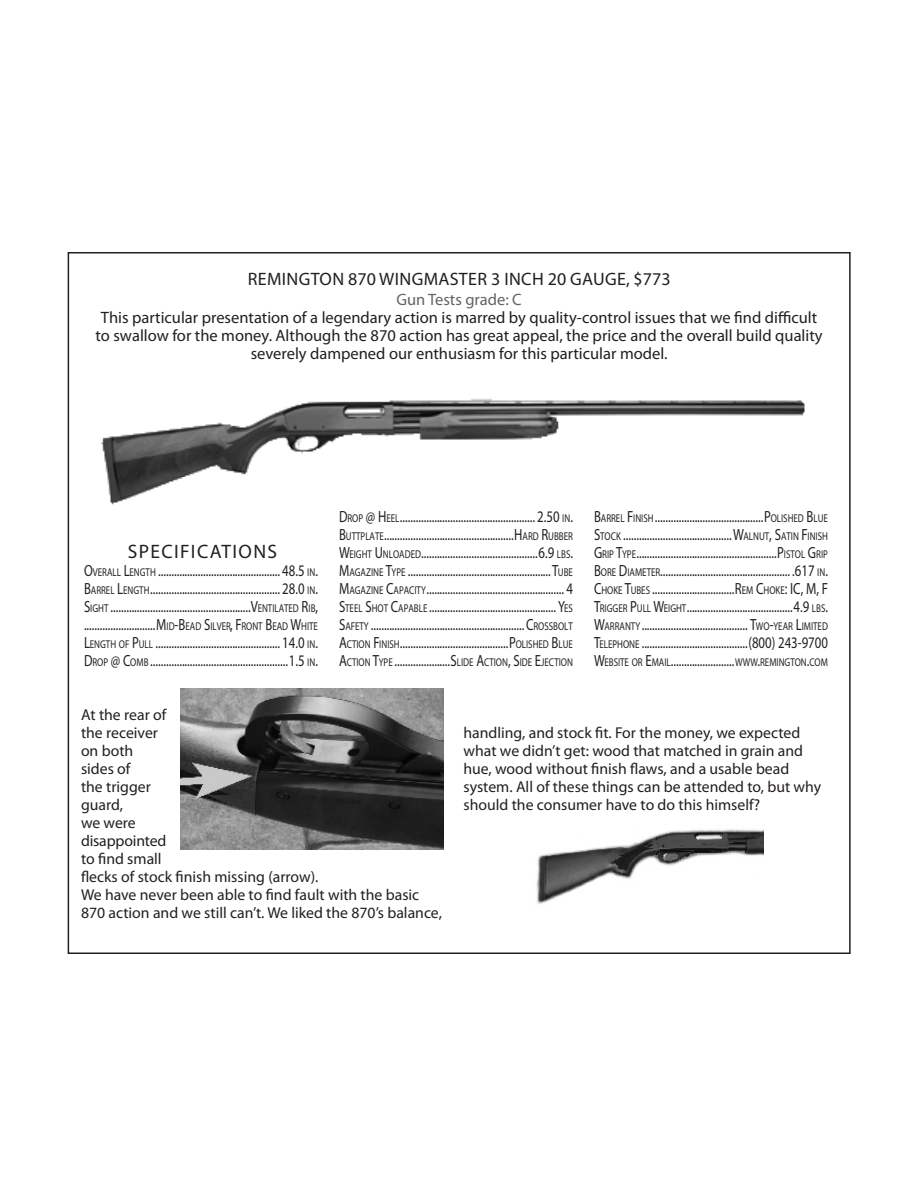
<style>
.page{position:relative;width:918px;height:1188px;background:#fff}
.page>*{position:absolute;margin:0;border:0;box-sizing:border-box;transform-origin:0 0}
.GT_Box_SPEX{font:19.5px "Myriad Pro";color:#231f20}
.GT_Box_Header{font:18px "Myriad Pro";letter-spacing:.02em;color:#231f20}
.GT_Box_Recommendatio{font:16.5px/18px "Myriad Pro";color:#231f20;text-align:center}
.t1{font:16.5px "Myriad Pro";letter-spacing:-.005em;color:#636366}
.GT_Box_SPEX-2{font:16.2px "Myriad Pro";color:#231f20;scale:.79 1}
.GT_Box_Captions{font:15.75px/18px "Myriad Pro";color:#231f20}
.GT_Box_SPEX-3{font:11.4px "Myriad Pro";color:#231f20;scale:.79 1}
.s1{font-size:11.4px}
</style>
<div class="page">
<img style="left:101px;top:399px;width:704px;height:106px">
<img style="left:180px;top:688px;width:263px;height:162px">
<img style="left:536px;top:829px;width:228px;height:75px">
<p class="GT_Box_Header" style="left:248px;top:268px;width:424px">Remington 870 Wingmaster 3 inch 20 Gauge, $773</p>
<p class="t1" style="left:396px;top:289px;width:126px">Gun Tests grade: C</p>
<p class="GT_Box_Recommendatio" style="left:96px;top:308px;width:729px">This particular presentation of a legendary action is marred by quality-control issues that we find difficult to swallow for the money. Although the 870 action has great appeal, the price and the overall build quality severely dampened our enthusiasm for this particular model.</p>
<p class="GT_Box_SPEX" style="left:128px;top:539px;width:75px">SPECI FICATIONS</p>
<p class="GT_Box_SPEX-2" style="left:84px;top:561px;width:298px">O<span class="s1">VERALL</span> L<span class="s1">ENGTH</span> .............................................. 48.5 <span class="s1">IN</span>.</p>
<p class="GT_Box_SPEX-2" style="left:84px;top:579px;width:298px">B<span class="s1">ARREL</span> L<span class="s1">ENGTH</span>................................................. 28.0 <span class="s1">IN</span>.</p>
<p class="GT_Box_SPEX-2" style="left:84px;top:597px;width:298px">S<span class="s1">IGHT</span> .....................................................V<span class="s1">ENTILATED</span> R <span class="s1">IB</span>,</p>
<p class="GT_Box_SPEX-2" style="left:84px;top:615px;width:298px">...........................M<span class="s1">ID</span>-B<span class="s1">EAD</span> S<span class="s1">ILVER</span>, F<span class="s1">RONT</span> B<span class="s1">EAD</span> W<span class="s1">HITE</span></p>
<p class="GT_Box_SPEX-2" style="left:84px;top:633px;width:298px">L<span class="s1">ENGTH OF</span> P<span class="s1">ULL</span> ............................................... 14.0 <span class="s1">IN</span>.</p>
<p class="GT_Box_SPEX-2" style="left:84px;top:651px;width:298px">D <span class="s1">ROP</span> @ C<span class="s1">OMB</span> ....................................................1.5 <span class="s1">IN</span>.</p>
<p class="GT_Box_SPEX-2" style="left:339px;top:507px;width:298px">D <span class="s1">ROP</span> @ H <span class="s1">EEL</span>................................................... 2.50 <span class="s1">IN</span>.</p>
<p class="GT_Box_SPEX-2" style="left:339px;top:525px;width:298px">B<span class="s1">UTTPLATE</span>.................................................H <span class="s1">ARD</span> R<span class="s1">UBBER</span></p>
<p class="GT_Box_SPEX-2" style="left:339px;top:543px;width:298px">W<span class="s1">EIGHT</span> U <span class="s1">NLOADED</span>............................................6.9 <span class="s1">LBS</span>.</p>
<p class="GT_Box_SPEX-2" style="left:339px;top:561px;width:298px">M<span class="s1">AGAZINE</span> T<span class="s1">YPE</span> ......................................................T<span class="s1">UBE</span></p>
<p class="GT_Box_SPEX-2" style="left:339px;top:579px;width:298px">M<span class="s1">AGAZINE</span> C<span class="s1">APACITY</span>.................................................... 4</p>
<p class="GT_Box_SPEX-2" style="left:339px;top:597px;width:297px">S<span class="s1">TEEL</span> S<span class="s1">HOT</span> C<span class="s1">APABLE</span> ................................................ Y<span class="s1">ES</span></p>
<p class="GT_Box_SPEX-2" style="left:339px;top:615px;width:260px">S<span class="s1">AFETY</span> ..........................................................C<span class="s1">ROSSBO</span></p>
<p class="GT_Box_SPEX-3" style="left:564px;top:619px;width:12px">LT</p>
<p class="GT_Box_SPEX-2" style="left:339px;top:633px;width:298px">A<span class="s1">CTION</span> F<span class="s1">INISH</span>.........................................P<span class="s1">OLISHED</span> B<span class="s1">LUE</span></p>
<p class="GT_Box_SPEX-2" style="left:339px;top:651px;width:298px">A<span class="s1">CTION</span> T<span class="s1">YPE</span> .....................S<span class="s1">LIDE</span> A<span class="s1">CTION</span>, S<span class="s1">IDE</span> E<span class="s1">JECTION</span></p>
<p class="GT_Box_SPEX-2" style="left:594px;top:507px;width:298px">B<span class="s1">ARREL</span> F<span class="s1">INISH</span>.........................................P<span class="s1">OLISHED</span> B<span class="s1">LUE</span></p>
<p class="GT_Box_SPEX-2" style="left:594px;top:525px;width:298px">S<span class="s1">TOCK</span> .........................................W<span class="s1">ALNUT</span>, S<span class="s1">ATIN</span> F<span class="s1">INISH</span></p>
<p class="GT_Box_SPEX-2" style="left:594px;top:543px;width:296px">G<span class="s1">RIP</span> T<span class="s1">YPE</span>.....................................................P<span class="s1">ISTOL</span> G<span class="s1">RIP</span></p>
<p class="GT_Box_SPEX-2" style="left:594px;top:561px;width:298px">B<span class="s1">ORE</span> D <span class="s1">IAMETER</span>................................................. .617 <span class="s1">IN</span>.</p>
<p class="GT_Box_SPEX-2" style="left:594px;top:579px;width:298px">C<span class="s1">HOKE</span> T<span class="s1">UBES</span> ...............................R<span class="s1">EM</span> C<span class="s1">HOKE</span>: IC, M, F</p>
<p class="GT_Box_SPEX-2" style="left:594px;top:597px;width:298px">T<span class="s1">RIGGER</span> P<span class="s1">ULL</span> W<span class="s1">EIGHT</span>........................................4.9 <span class="s1">LBS</span>.</p>
<p class="GT_Box_SPEX-2" style="left:594px;top:615px;width:298px">W<span class="s1">ARRANTY</span> ........................................ T<span class="s1">WO</span>-<span class="s1">YEAR</span> L<span class="s1">IMITED</span></p>
<p class="GT_Box_SPEX-2" style="left:594px;top:633px;width:298px">T<span class="s1">ELEPHONE</span> ........................................(800) 243-9700</p>
<p class="GT_Box_SPEX-2" style="left:594px;top:651px;width:282px">W<span class="s1">EBS ITE OR</span> E<span class="s1">MAIL</span>........................<span class="s1">WWW</span>.<span class="s1">REMINGTON</span>.<span class="s1">COM</span></p>
<p class="GT_Box_Captions" style="left:81px;top:705px;width:239px">At the rear of<br>the receiver<br>on both<br>sides of<br>the trigger<br>guard,<br>we were<br>disappointed<br>to find small<br>flecks of stock finish missing (arrow).</p>
<p class="GT_Box_Captions" style="left:81px;top:885px;width:362px">We have never been able to find fault with the basic<br>870 action and we still can’t. We liked the 870’s balance,</p>
<p class="GT_Box_Captions" style="left:464px;top:723px;width:359px">handling, and stock fit. For the money, we expected what we didn’t get: wood that matched in grain and hue, wood without finish flaws, and a usable bead system. All of these things can be attended to, but why should the consumer have to do this himself?</p>
</div>
